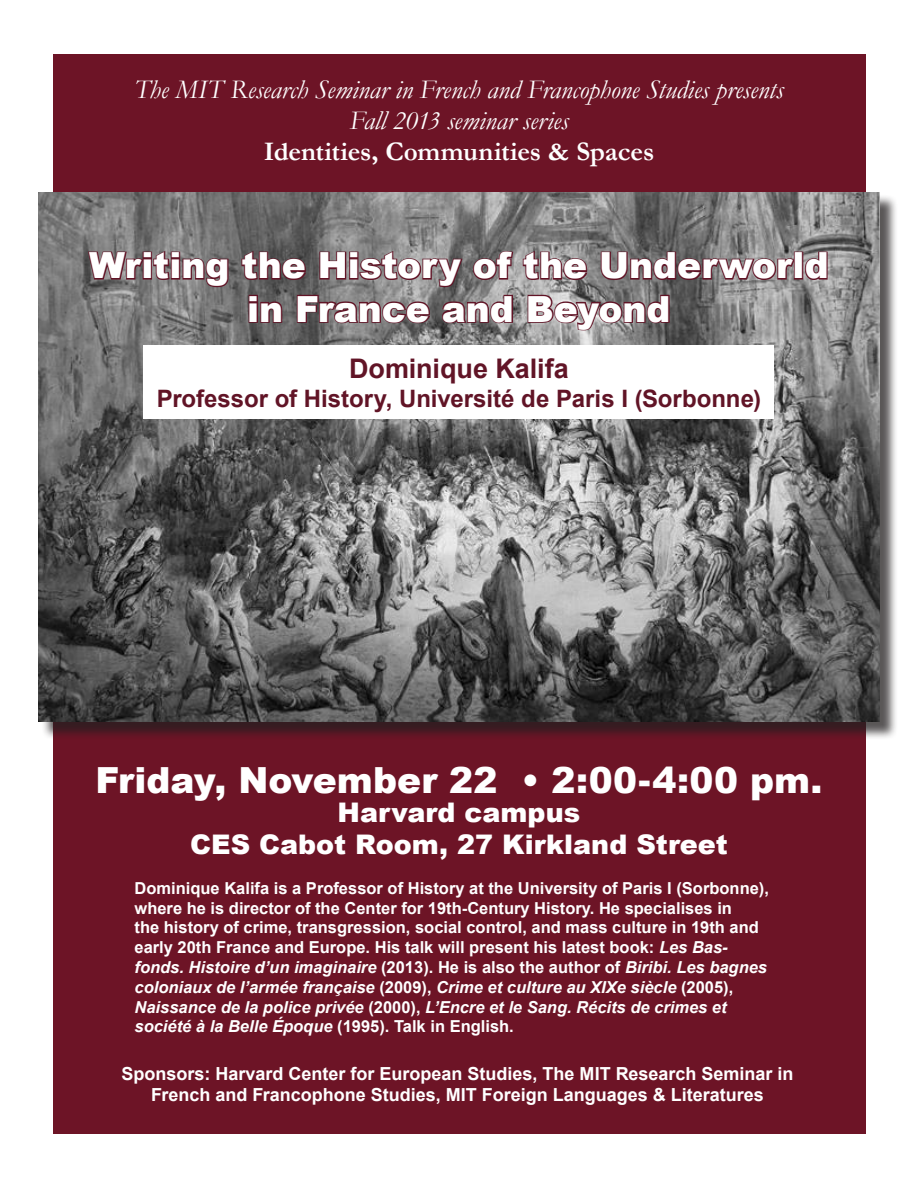
<style>
.page{position:relative;width:918px;height:1188px;background:#fff}
.page>*{position:absolute;margin:0;border:0;box-sizing:border-box;transform-origin:0 0}
.t1{font:900 36px/43.2px "Arial";color:#fff;text-align:center}
.t2{font:italic 27px "Garamond";letter-spacing:-.005em;color:#fff}
.t3{font:900 27px "Arial";color:#fff}
.t4{font:700 27px "Garamond";letter-spacing:-.005em;color:#fff}
.t5{font:700 27px "Arial";letter-spacing:-.005em;color:#611426}
.t6{font:700 24px "Arial";color:#611426}
.t7{font:700 18px/21.6px "Arial";color:#fff;text-align:center}
.t8{font:700 16.5px/19.8px "Arial";color:#fff}
.s1{font-style:italic}
</style>
<div class="page">
<div style="left:53px;top:54px;width:812px;height:1080px;background:#6d1426"></div>
<div style="left:41px;top:194px;width:857px;height:546px;background:#231f20;opacity:.75"></div>
<img style="left:39px;top:192px;width:840px;height:529px">
<svg style="left:86px;top:249px;width:144px;height:40px"></svg>
<svg style="left:240px;top:249px;width:68px;height:33px"></svg>
<svg style="left:318px;top:249px;width:146px;height:39px"></svg>
<svg style="left:472px;top:250px;width:43px;height:31px"></svg>
<svg style="left:522px;top:249px;width:67px;height:33px"></svg>
<svg style="left:600px;top:250px;width:196px;height:32px"></svg>
<div style="left:794px;top:252px;width:9px;height:28px;border:2px solid #611426"></div>
<svg style="left:803px;top:250px;width:26px;height:31px"></svg>
<svg style="left:247px;top:294px;width:36px;height:30px"></svg>
<svg style="left:296px;top:294px;width:136px;height:31px"></svg>
<svg style="left:440px;top:294px;width:74px;height:31px"></svg>
<svg style="left:526px;top:293px;width:145px;height:39px"></svg>
<div style="left:144px;top:346px;width:630px;height:73px;background:#fff"></div>
<p class="t2" style="left:134px;top:73px;width:651px">The MIT Research Seminar in French and Francophone Studies presents</p>
<p class="t2" style="left:349px;top:104px;width:221px">Fall 2013 seminar series</p>
<p class="t4" style="left:264px;top:136px;width:392px">Identities, Communities &amp; Spaces</p>
<p class="t1" style="left:89px;top:243px;width:741px">Writing the History of the Underworld in France and Beyond</p>
<p class="t5" style="left:349px;top:350px;width:221px">Dominique Kalifa</p>
<p class="t6" style="left:157px;top:382px;width:606px">Professor of History, Université de Paris I (Sorbonne)</p>
<p class="t1" style="left:95px;top:757px;width:729px">Friday, November 22 • 2:00-4:00 pm.</p>
<p class="t3" style="left:338px;top:793px;width:244px">Harvard campus</p>
<p class="t3" style="left:190px;top:825px;width:539px">CES Cabot Room, 27 Kirkland Street</p>
<p class="t8" style="left:135px;top:879px;width:636px">Dominique Kalifa is a Professor of History at the University of Paris I (Sorbonne), where he is director of the Center for 19th-Century History. He specialises in<br>the history of crime, transgression, social control, and mass culture in 19th and early 20th France and Europe. His talk will present his latest book: <span class="s1">Les Bas&shy;fonds. Histoire d’un imaginaire</span> (2013). He is also the author of <span class="s1">Biribi. Les bagnes coloniaux de l’armée française</span> (2009), <span class="s1">Crime et culture au XIXe siècle</span> (2005), <span class="s1">Naissance de la police privée</span> (2000), <span class="s1">L’Encre et le Sang. Récits de crimes et société à la Belle Époque</span> (1995). Talk in English.</p>
<p class="t7" style="left:122px;top:1063px;width:673px">Sponsors: Harvard Center for European Studies, The MIT Research Seminar in<br>French and Francophone Studies, MIT Foreign Languages &amp; Literatures</p>
</div>
